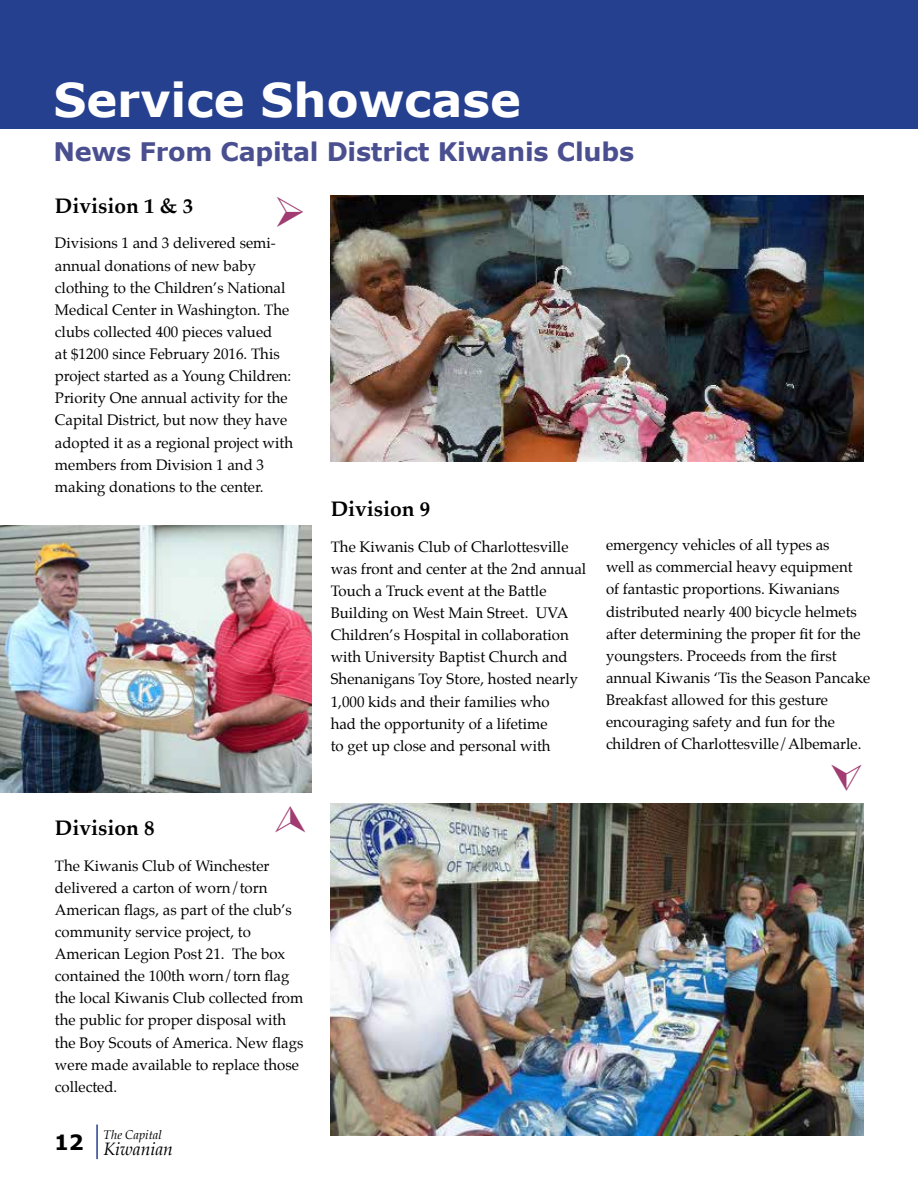
<style>
.page{position:relative;width:918px;height:1188px;background:#fff}
.page>*{position:absolute;margin:0;border:0;box-sizing:border-box;transform-origin:0 0}
.t1{font:700 46.5px "Verdana";color:#fff}
.t2{font:700 25.5px "Verdana";letter-spacing:-.01em;color:#4a4f90}
.t3{font:700 21px "Palatino";color:#000}
.t4{font:700 21px "Verdana";color:#000}
.t5{font:italic 17.55px "Palatino";color:#000}
.t6{font:15px/22.2px "Palatino";color:#000}
.t7{font:italic 12.45px "Palatino";color:#000}
</style>
<div class="page">
<div style="left:0;top:0;width:918px;height:129px;background:#25408f"></div>
<img style="left:330px;top:196px;width:534px;height:266px">
<img style="left:0;top:525px;width:312px;height:267px">
<img style="left:330px;top:803px;width:533px;height:333px">
<hr style="left:96px;top:1125px;width:2px;height:34px;background:#25408f">
<h1 class="t1" style="left:53px;top:68px;width:469px">Service Showcase</h1>
<h2 class="t2" style="left:53px;top:134px;width:582px">News From Capital District Kiwanis Clubs</h2>
<h3 class="t3" style="left:55px;top:188px;width:140px">Division 1 &amp; 3</h3>
<p class="t6" style="left:55px;top:232px;width:240px">Divisions 1 and 3 delivered semi&shy;annual donations of new baby clothing to the Children’s National Medical Center in Washington. The clubs collected 400 pieces valued<br>at $1200 since February 2016. This project started as a Young Children:<br>Priority One annual activity for the Capital District, but now they have adopted it as a regional project with members from Division 1 and 3 making donations to the center.</p>
<h3 class="t3" style="left:55px;top:810px;width:101px">Division 8</h3>
<p class="t6" style="left:55px;top:854px;width:250px">The Kiwanis Club of Winchester delivered a carton of worn/torn<br>American flags, as part of the club’s community service project, to<br>American Legion Post 21. The box contained the 100th worn/torn flag the local Kiwanis Club collected from the public for proper disposal with the Boy Scouts of America. New flags were made available to replace those collected.</p>
<h3 class="t4" style="left:54px;top:1127px;width:31px">12</h3>
<p class="t7" style="left:104px;top:1125px;width:60px">The Capital</p>
<p class="t5" style="left:104px;top:1135px;width:71px">Kiwanian</p>
<h3 class="t3" style="left:331px;top:491px;width:101px">Division 9</h3>
<p class="t6" style="left:331px;top:535px;width:257px">The Kiwanis Club of Charlottesville was front and center at the 2nd annual Touch a Truck event at the Battle Building on West Main Street. UVA Children’s Hospital in collaboration with University Baptist Church and Shenanigans Toy Store, hosted nearly 1,000 kids and their families who<br>had the opportunity of a lifetime<br>to get up close and personal with</p>
<p class="t6" style="left:606px;top:534px;width:266px">emergency vehicles of all types as<br>well as commercial heavy equipment<br>of fantastic proportions. Kiwanians distributed nearly 400 bicycle helmets after determining the proper fit for the youngsters. Proceeds from the first annual Kiwanis ‘Tis the Season Pancake Breakfast allowed for this gesture encouraging safety and fun for the children of Charlottesville/Albemarle.</p>
</div>
